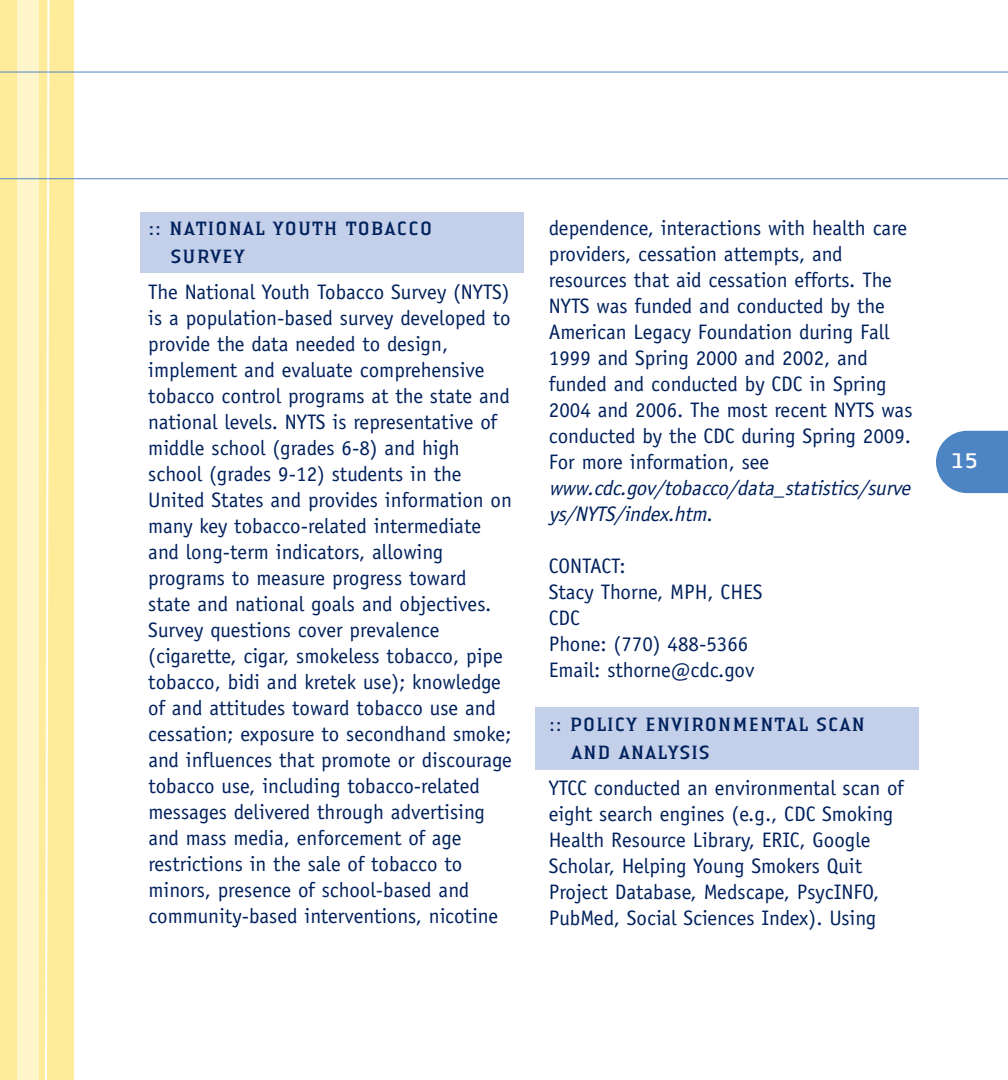
<style>
.page{position:relative;width:1008px;height:1080px;background:#fff}
.page>*{position:absolute;margin:0;border:0;box-sizing:border-box;transform-origin:0 0}
.t1{font:22px "LT Authentic Serif";color:#fff}
.t2{font:21px/26px "Officina Sans";color:#00215d}
.t3{font:italic 21px/26px "Officina Sans";color:#00215d}
.t4{font:20px/28px "LT Authentic Small Serif";color:#00215d}
.s1{font-style:normal}
</style>
<div class="page">
<div style="left:536px;top:707px;width:383px;height:63px;background:#c4d0e9"></div>
<div style="left:140px;top:212px;width:384px;height:60px;background:#c4d0e9"></div>
<div style="left:0;top:0;width:74px;height:1080px;background:#ffec9a"></div>
<div style="left:17px;top:0;width:22px;height:1080px;background:#fef5cb"></div>
<svg style="left:44px;top:0;width:7px;height:1080px"></svg>
<svg style="left:936px;top:431px;width:72px;height:62px;background:#5d8fc9"></svg>
<hr style="left:0;top:178px;width:1008px;height:1px;background:#4d84c4">
<hr style="left:0;top:72px;width:1008px;height:1px;background:#4d84c4">
<p class="t4" style="left:170px;top:217px;width:264px;text-indent:-22px">:: NATIONAL YOUTH TOBACCO<br>SURVEY</p>
<p class="t2" style="left:148px;top:281px;width:365px">The National Youth Tobacco Survey (NYTS) is a population-based survey developed to provide the data needed to design, implement and evaluate comprehensive tobacco control programs at the state and national levels. NYTS is representative of middle school (grades 6-8) and high school (grades 9-12) students in the United States and provides information on many key tobacco-related intermediate and long-term indicators, allowing programs to measure progress toward state and national goals and objectives.<br>Survey questions cover prevalence (cigarette, cigar, smokeless tobacco, pipe tobacco, bidi and kretek use); knowledge of and attitudes toward tobacco use and cessation; exposure to secondhand smoke; and influences that promote or discourage tobacco use, including tobacco-related messages delivered through advertising and mass media, enforcement of age restrictions in the sale of tobacco to minors, presence of school-based and community-based interventions, nicotine</p>
<p class="t2" style="left:549px;top:216px;width:365px">dependence, interactions with health care providers, cessation attempts, and resources that aid cessation efforts. The NYTS was funded and conducted by the American Legacy Foundation during Fall 1999 and Spring 2000 and 2002, and funded and conducted by CDC in Spring 2004 and 2006. The most recent NYTS was conducted by the CDC during Spring 2009.<br>For more information, see</p>
<p class="t3" style="left:549px;top:476px;width:367px">www.cdc.gov/tobacco/data_statistics/surve ys/NYTS/index.htm<span class="s1">.</span></p>
<p class="t2" style="left:549px;top:554px;width:215px">CONTACT:<br>Stacy Thorne, MPH, CHES<br>CDC<br>Phone: (770) 488-5366<br>Email: sthorne@cdc.gov</p>
<p class="t4" style="left:571px;top:712px;width:296px;text-indent:-22px">:: POLICY ENVIRONMENTAL SCAN<br>AND ANALYSIS</p>
<p class="t2" style="left:549px;top:776px;width:357px">YTCC conducted an environmental scan of eight search engines (e.g., CDC Smoking Health Resource Library, ERIC, Google Scholar, Helping Young Smokers Quit Project Database, Medscape, PsycINFO, PubMed, Social Sciences Index). Using</p>
<p class="t1" style="left:950px;top:453px;width:30px">15</p>
</div>
